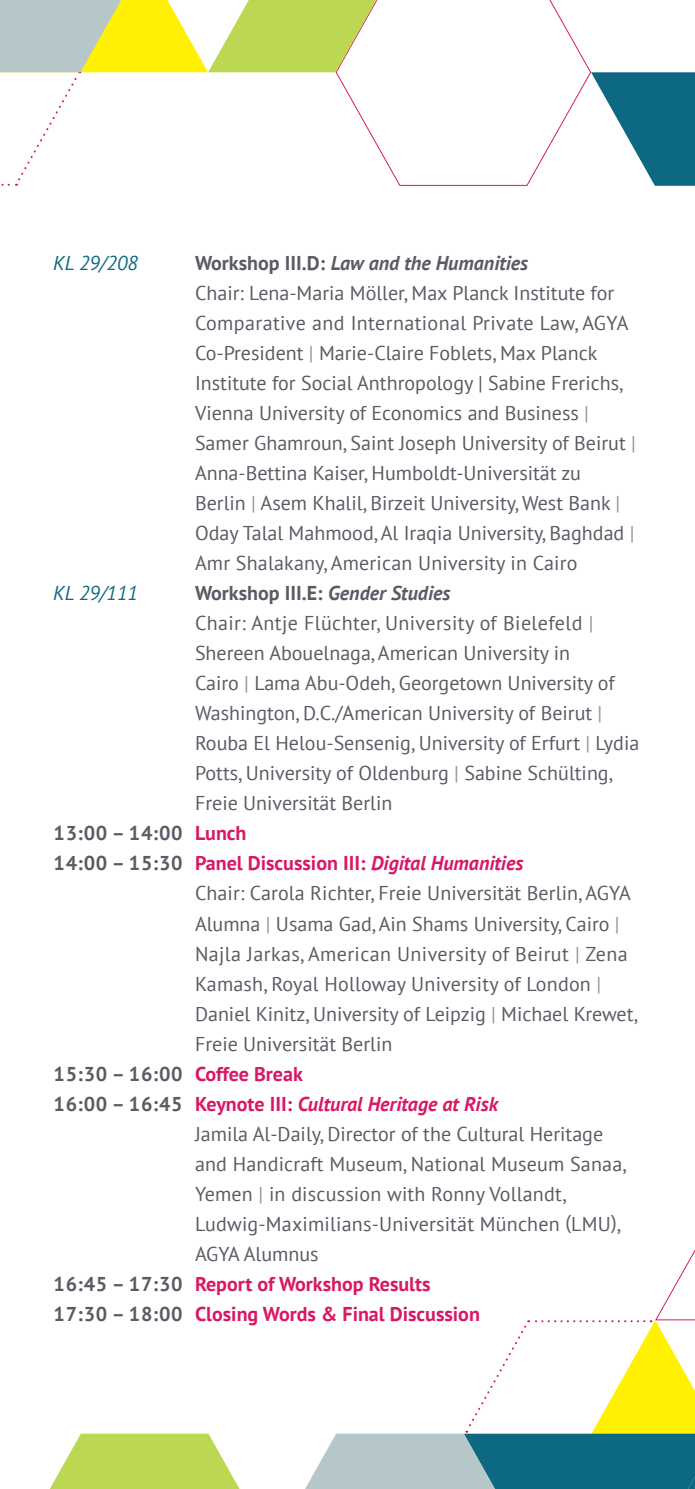
<style>
.page{position:relative;width:695px;height:1489px;background:#fff}
.page>*{position:absolute;margin:0;border:0;box-sizing:border-box;transform-origin:0 0}
.t1{font:20px/30px "PT Sans";color:#5a5b64}
.t2{font:700 20px "PT Sans";color:#d91865}
.t3{font:20px "PT Sans";letter-spacing:.02em;color:#5a5b64}
.t4{font:700 20px "PT Sans";color:#5a5b64}
.t5{font:italic 700 20px "PT Sans";color:#d91865}
.t6{font:italic 20px "PT Sans";color:#0d6981}
.s1{font-weight:700}
.s2{font-weight:700;font-style:italic}
.s3{color:#979391}
.s4{font-style:italic}
.s5{color:#d91865}
.s6{color:#5a5b64}
.s7{font-style:normal;color:#5a5b64}
.s8{font-style:normal}
</style>
<div class="page">
<svg style="left:50px;top:1433px;width:189px;height:55px"></svg>
<svg style="left:376px;top:0;width:215px;height:186px"></svg>
<svg style="left:591px;top:72px;width:103px;height:114px"></svg>
<svg style="left:0;top:0;width:376px;height:186px"></svg>
<svg style="left:305px;top:1251px;width:389px;height:237px"></svg>
<p class="t6" style="left:53px;top:250px;width:86px">KL 29/208</p>
<p class="t1" style="left:195px;top:248px;width:442px"><span class="s1">Workshop III.D:</span> <span class="s2">Law and the Humanities<br></span>Chair: Lena-Maria Möller, Max Planck Institute for Comparative and International Private Law, AGYA Co-President <span class="s3">|</span> Marie-Claire Foblets, Max Planck Institute for Social Anthropology | Sabine Frerichs, Vienna University of Economics and Business <span class="s3">| </span>Samer Ghamroun, Saint Joseph University of Beirut <span class="s3">| </span>Anna-Bettina Kaiser, Humboldt-Universität zu Berlin <span class="s3">|</span> Asem Khalil, Birzeit University, West Bank <span class="s3">| </span>Oday Talal Mahmood, Al Iraqia University, Baghdad <span class="s3">| </span>Amr Shalakany, American University in Cairo</p>
<p class="t6" style="left:53px;top:580px;width:86px">KL 29/111</p>
<p class="t4" style="left:195px;top:580px;width:257px">Workshop III.E: <span class="s4">Gender Studies</span></p>
<p class="t3" style="left:195px;top:610px;width:400px">Chair: Antje Flüchter, University of Bielefeld <span class="s3">|</span></p>
<p class="t1" style="left:195px;top:638px;width:376px">Shereen Abouelnaga, American University in</p>
<p class="t1" style="left:195px;top:668px;width:421px">Cairo <span class="s3">|</span> Lama Abu-Odeh, Georgetown University of</p>
<p class="t1" style="left:195px;top:698px;width:409px">Washington, D.C./American University of Beirut <span class="s3">|</span></p>
<p class="t1" style="left:195px;top:728px;width:446px">Rouba El Helou-Sensenig, University of Erfurt <span class="s3">|</span> Lydia</p>
<p class="t1" style="left:195px;top:758px;width:419px">Potts, University of Oldenburg <span class="s3">|</span> Sabine Schülting,</p>
<p class="t1" style="left:195px;top:788px;width:199px">Freie Universität Berlin</p>
<p class="t4" style="left:53px;top:820px;width:195px">13:00 – 14:00 <span class="s5">Lunch</span></p>
<p class="t2" style="left:53px;top:850px;width:471px"><span class="s6">14:00 – 15:30</span> Panel Discussion III: <span class="s4">Digital Humanities</span></p>
<p class="t1" style="left:195px;top:878px;width:437px">Chair: Carola Richter, Freie Universität Berlin, AGYA</p>
<p class="t1" style="left:195px;top:908px;width:426px">Alumna <span class="s3">|</span> Usama Gad, Ain Shams University, Cairo <span class="s3">|</span></p>
<p class="t3" style="left:195px;top:940px;width:434px">Najla Jarkas, American University of Beirut <span class="s3">|</span> Zena</p>
<p class="t1" style="left:195px;top:968px;width:408px">Kamash, Royal Holloway University of London <span class="s3">|</span></p>
<p class="t1" style="left:195px;top:998px;width:444px">Daniel Kinitz, University of Leipzig <span class="s3">|</span> Michael Krewet,</p>
<p class="t1" style="left:195px;top:1028px;width:199px">Freie Universität Berlin</p>
<p class="t4" style="left:53px;top:1060px;width:251px">15:30 – 16:00 <span class="s5">Coffee Break</span></p>
<p class="t5" style="left:53px;top:1090px;width:446px"><span class="s7">16:00 – 16:45</span> <span class="s8">Keynote III:</span> Cultural Heritage at Risk</p>
<p class="t1" style="left:195px;top:1118px;width:409px">Jamila Al-Daily, Director of the Cultural Heritage</p>
<p class="t1" style="left:195px;top:1148px;width:433px">and Handicraft Museum, National Museum Sanaa,</p>
<p class="t1" style="left:195px;top:1178px;width:373px">Yemen <span class="s3">|</span> in discussion with Ronny Vollandt,</p>
<p class="t1" style="left:195px;top:1208px;width:427px">Ludwig-Maximilians-Universität München (LMU),</p>
<p class="t1" style="left:195px;top:1238px;width:125px">AGYA Alumnus</p>
<p class="t2" style="left:53px;top:1270px;width:379px"><span class="s6">16:45 – 17:30</span> Report of Workshop Results</p>
<p class="t2" style="left:53px;top:1300px;width:428px"><span class="s6">17:30 – 18:00</span> Closing Words &amp; Final Discussion</p>
</div>
